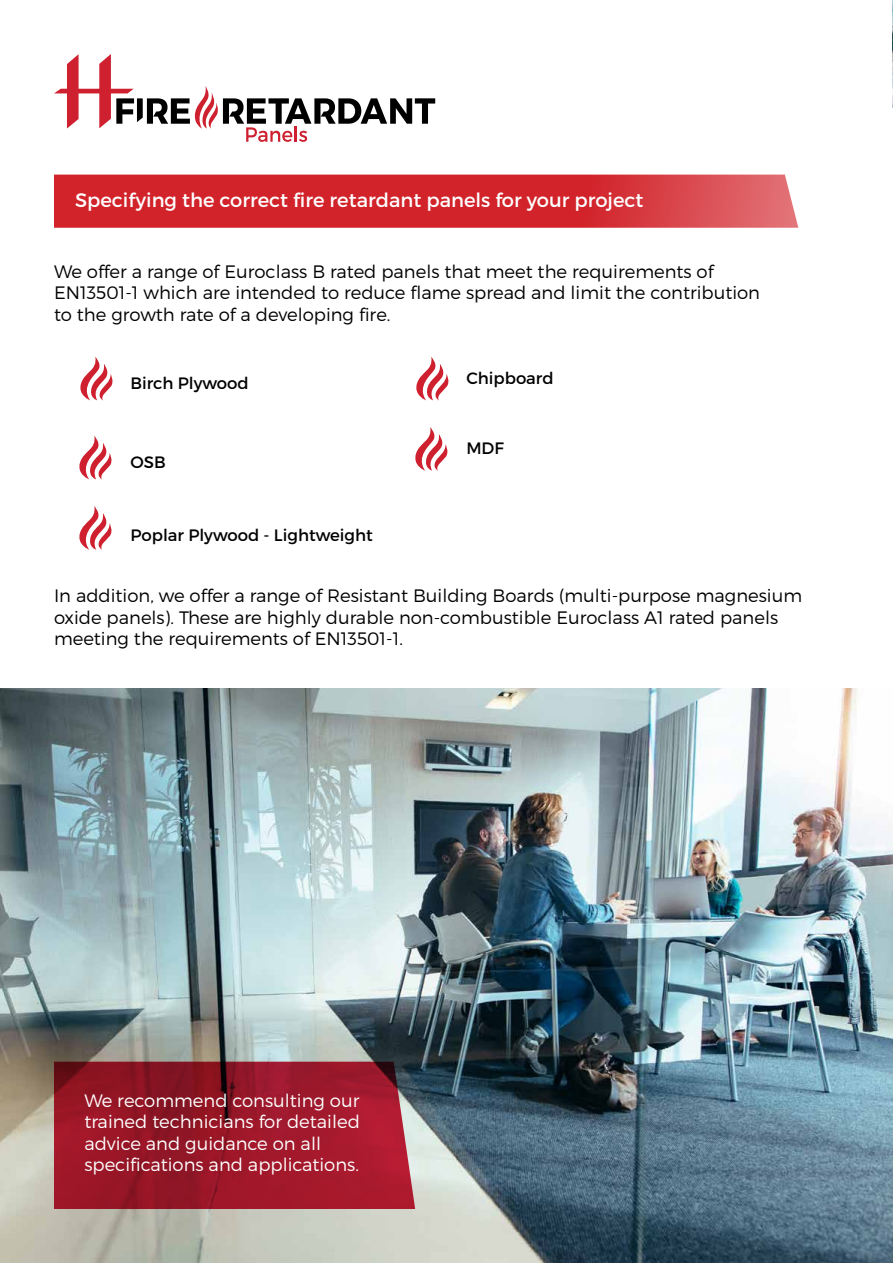
<style>
.page{position:relative;width:893px;height:1263px;background:#fff}
.page>*{position:absolute;margin:0;border:0;box-sizing:border-box;transform-origin:0 0}
.t1{font:19.5px "Montserrat";color:#fff}
.t2{font:300 18px/21.6px "Montserrat";color:#000}
.t3{font:300 18px/21.6px "Montserrat";color:#fff}
.t4{font:16.5px "Montserrat";color:#000}
</style>
<div class="page">
<img style="left:892px;top:0;width:1px;height:108px">
<svg style="left:54px;top:175px;width:744px;height:53px;background:#d43037"></svg>
<svg style="left:54px;top:54px;width:381px;height:88px"></svg>
<svg style="left:80px;top:357px;width:33px;height:43px"></svg>
<svg style="left:79px;top:436px;width:33px;height:43px"></svg>
<svg style="left:79px;top:506px;width:33px;height:44px"></svg>
<svg style="left:416px;top:357px;width:33px;height:43px"></svg>
<svg style="left:415px;top:427px;width:33px;height:44px"></svg>
<img style="left:0;top:689px;width:893px;height:574px">
<svg style="left:54px;top:1062px;width:361px;height:147px;background:#981a2b"></svg>
<p class="t1" style="left:75px;top:188px;width:570px">Specifying the correct fire retardant panels for your project</p>
<p class="t2" style="left:54px;top:260px;width:708px">We offer a range of Euroclass B rated panels that meet the requirements of<br>EN13501-1 which are intended to reduce flame spread and limit the contribution to the growth rate of a developing fire.</p>
<p class="t4" style="left:130px;top:373px;width:120px">Birch Plywood</p>
<p class="t4" style="left:130px;top:452px;width:37px">OSB</p>
<p class="t4" style="left:130px;top:525px;width:244px">Poplar Plywood - Lightweight</p>
<p class="t4" style="left:466px;top:368px;width:89px">Chipboard</p>
<p class="t4" style="left:466px;top:438px;width:39px">MDF</p>
<p class="t2" style="left:54px;top:584px;width:750px">In addition, we offer a range of Resistant Building Boards (multi-purpose magnesium oxide panels). These are highly durable non-combustible Euroclass A1 rated panels meeting the requirements of EN13501-1.</p>
<p class="t3" style="left:84px;top:1089px;width:277px">We recommend consulting our trained technicians for detailed advice and guidance on all specifications and applications.</p>
</div>
